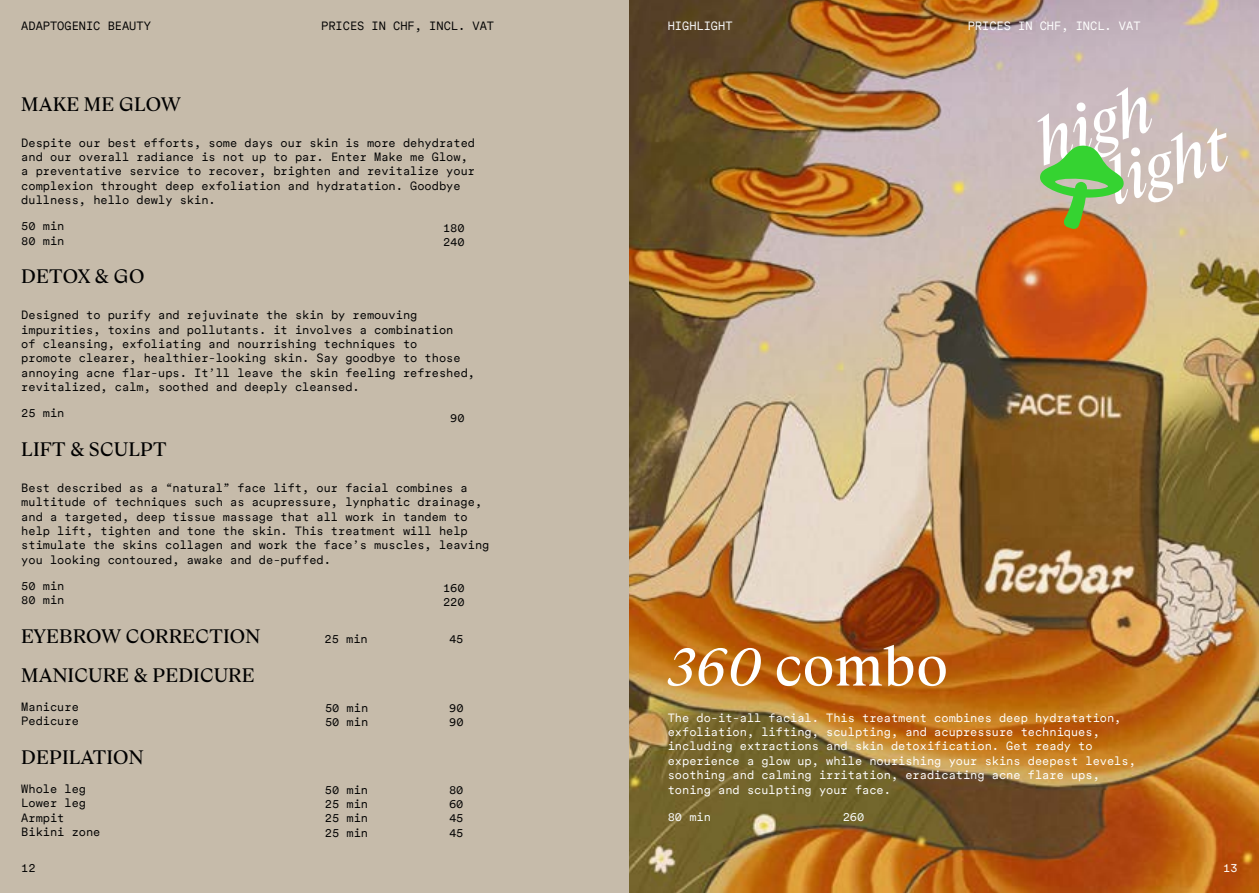
<style>
.page{position:relative;width:1259px;height:893px;background:#fff}
.page>*{position:absolute;margin:0;border:0;box-sizing:border-box;transform-origin:0 0}
.t1{font:57px "Boogy Brut TEST";color:#fff}
.t2{font:21px "Boogy Brut TEST";color:#000}
.t3{font:12px/14.4px "Circular Mono";color:#000}
.t4{font:12px/14.4px "Circular Mono";color:#fff}
.t5{font:12px "Circular Mono";color:#fcfeff}
.s1{font-style:italic}
</style>
<div class="page">
<div style="left:0;top:0;width:629px;height:893px;background:#c6bbaa"></div>
<img style="left:629px;top:0;width:630px;height:893px">
<svg style="left:1037px;top:87px;width:190px;height:142px;background:#c3c5ac"></svg>
<p class="t3" style="left:21px;top:18px;width:131px">ADAPTOGENIC BEAUTY</p>
<p class="t3" style="left:321px;top:18px;width:174px">PRICES IN CHF, INCL. VAT</p>
<p class="t4" style="left:967px;top:18px;width:174px">PRICES IN CHF, INCL. VAT</p>
<p class="t5" style="left:668px;top:18px;width:66px">HIGHLIGHT</p>
<h2 class="t2" style="left:21px;top:95px;width:161px">MAKE ME GLOW</h2>
<p class="t3" style="left:21px;top:135px;width:455px">Despite our best efforts, some days our skin is more dehydrated and our overall radiance is not up to par. Enter Make me Glow, a preventative service to recover, brighten and revitalize your complexion throught deep exfoliation and hydratation. Goodbye dullness, hello dewly skin.</p>
<p class="t3" style="left:21px;top:218px;width:45px">50 min<br>80 min</p>
<p class="t3" style="left:443px;top:220px;width:23px">180<br>240</p>
<h2 class="t2" style="left:21px;top:268px;width:125px">DETOX &amp; GO</h2>
<p class="t3" style="left:21px;top:307px;width:455px">Designed to purify and rejuvinate the skin by remouving impurities, toxins and pollutants. it involves a combination<br>of cleansing, exfoliating and nourrishing techniques to<br>promote clearer, healthier-looking skin. Say goodbye to those annoying acne flar-ups. It’ll leave the skin feeling refreshed, revitalized, calm, soothed and deeply cleansed.</p>
<p class="t3" style="left:21px;top:405px;width:45px">25 min</p>
<p class="t3" style="left:450px;top:410px;width:16px">90</p>
<h2 class="t2" style="left:21px;top:440px;width:147px">LIFT &amp; SCULPT</h2>
<p class="t3" style="left:21px;top:480px;width:469px">Best described as a “natural” face lift, our facial combines a multitude of techniques such as acupressure, lynphatic drainage, and a targeted, deep tissue massage that all work in tandem to help lift, tighten and tone the skin. This treatment will help stimulate the skins collagen and work the face’s muscles, leaving you looking contoured, awake and de-puffed.</p>
<p class="t3" style="left:21px;top:578px;width:45px">50 min<br>80 min</p>
<h2 class="t2" style="left:21px;top:627px;width:241px">EYEBROW CORRECTION</h2>
<p class="t3" style="left:325px;top:631px;width:45px">25 min</p>
<h2 class="t2" style="left:21px;top:666px;width:235px">MANICURE &amp; PEDICURE</h2>
<p class="t3" style="left:21px;top:699px;width:59px">Manicure<br>Pedicure</p>
<h2 class="t2" style="left:21px;top:749px;width:124px">DEPILATION</h2>
<p class="t3" style="left:21px;top:781px;width:81px">Whole leg<br>Lower leg<br>Armpit<br>Bikini zone</p>
<p class="t3" style="left:325px;top:700px;width:45px">50 min<br>50 min</p>
<p class="t3" style="left:325px;top:782px;width:45px;text-align:justify">50 min 25 min 25 min 25 min</p>
<p class="t3" style="left:21px;top:860px;width:16px">12</p>
<p class="t3" style="left:443px;top:580px;width:23px">160<br>220</p>
<p class="t3" style="left:449px;top:631px;width:16px">45</p>
<p class="t3" style="left:449px;top:700px;width:16px">90<br>90</p>
<p class="t3" style="left:449px;top:782px;width:16px;text-align:justify">80<br>60<br>45<br>45</p>
<h1 class="t1" style="left:668px;top:644px;width:282px"><span class="s1">360</span> combo</h1>
<p class="t4" style="left:668px;top:710px;width:469px">The do-it-all facial. This treatment combines deep hydratation, exfoliation, lifting, sculpting, and acupressure techniques, including extractions and skin detoxification. Get ready to experience a glow up, while nourishing your skins deepest levels, soothing and calming irritation, eradicating acne flare ups, toning and sculpting your face.</p>
<p class="t5" style="left:668px;top:809px;width:45px">80 min</p>
<p class="t5" style="left:842px;top:809px;width:23px">260</p>
<p class="t4" style="left:1223px;top:860px;width:16px">13</p>
</div>
